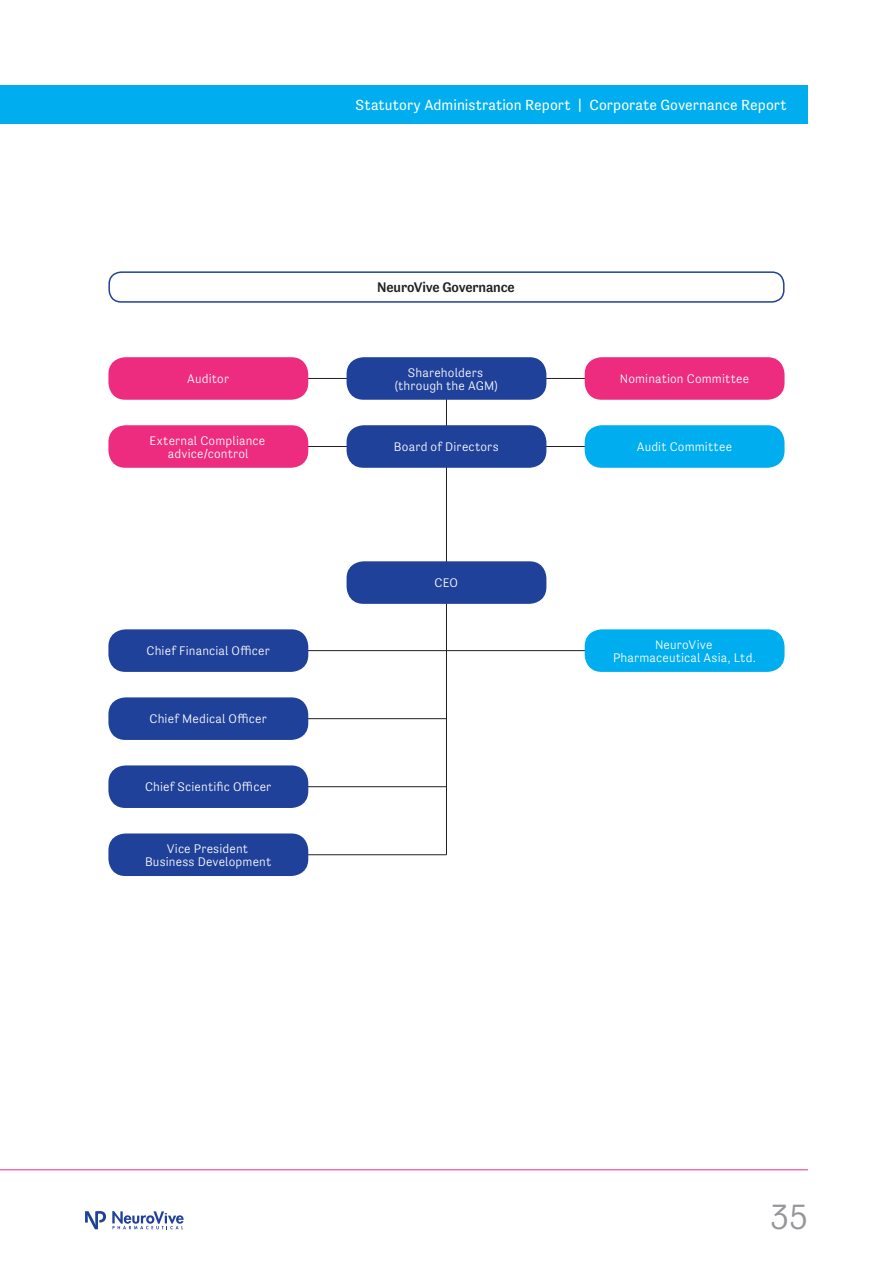
<style>
.page{position:relative;width:893px;height:1263px;background:#fff}
.page>*{position:absolute;margin:0;border:0;box-sizing:border-box;transform-origin:0 0}
.t1{font:300 36px "Tenso";color:#939598}
.t2{font:15px "Tenso";letter-spacing:.005em;color:#fff}
.t3{font:500 14.25px "Tenso";letter-spacing:-.01em;color:#231f20}
.t4{font:300 12.75px/13.5px "Tenso";letter-spacing:.015em;color:#fff;text-align:center}
</style>
<div class="page">
<hr style="left:0;top:1169px;width:808px;height:1px;background:#ee2c7f">
<svg style="left:112px;top:1211px;width:72px;height:18px"></svg>
<svg style="left:85px;top:1211px;width:21px;height:18px"></svg>
<div style="left:0;top:85px;width:808px;height:38px;background:#00aeef"></div>
<hr style="left:303px;top:446px;width:291px;height:1px;background:#231f20">
<hr style="left:303px;top:378px;width:291px;height:1px;background:#231f20">
<hr style="left:303px;top:786px;width:143px;height:1px;background:#231f20">
<hr style="left:303px;top:854px;width:143px;height:1px;background:#231f20">
<hr style="left:303px;top:718px;width:143px;height:1px;background:#231f20">
<hr style="left:303px;top:650px;width:291px;height:1px;background:#231f20">
<hr style="left:446px;top:378px;width:1px;height:477px;background:#231f20">
<div style="left:347px;top:357px;width:199px;height:43px;background:#20419a;border-radius:17px"></div>
<div style="left:347px;top:425px;width:199px;height:43px;background:#20419a;border-radius:17px"></div>
<div style="left:108px;top:357px;width:200px;height:43px;background:#ee2c7f;border-radius:17px"></div>
<div style="left:585px;top:357px;width:199px;height:43px;background:#ee2c7f;border-radius:17px"></div>
<div style="left:108px;top:425px;width:200px;height:43px;background:#ee2c7f;border-radius:17px"></div>
<div style="left:585px;top:425px;width:199px;height:43px;background:#00aeef;border-radius:17px"></div>
<div style="left:347px;top:561px;width:199px;height:43px;background:#20419a;border-radius:17px"></div>
<div style="left:108px;top:629px;width:200px;height:43px;background:#20419a;border-radius:17px"></div>
<div style="left:585px;top:629px;width:199px;height:43px;background:#00aeef;border-radius:17px"></div>
<div style="left:108px;top:697px;width:200px;height:43px;background:#20419a;border-radius:17px"></div>
<div style="left:108px;top:765px;width:200px;height:43px;background:#20419a;border-radius:17px"></div>
<div style="left:108px;top:833px;width:200px;height:43px;background:#20419a;border-radius:17px"></div>
<div style="left:108px;top:271px;width:676px;height:32px;border:2px solid #20419a;border-radius:12px"></div>
<p class="t2" style="left:356px;top:96px;width:433px">Statutory Administration Report | Corporate Governance Report</p>
<p class="t3" style="left:377px;top:279px;width:139px">NeuroVive Governance</p>
<p class="t4" style="left:395px;top:365px;width:105px">Shareholders (through the AGM)</p>
<p class="t4" style="left:187px;top:372px;width:43px">Auditor</p>
<p class="t4" style="left:620px;top:372px;width:131px">Nomination Committee</p>
<p class="t4" style="left:150px;top:433px;width:117px">External Compliance advice/control</p>
<p class="t4" style="left:637px;top:440px;width:97px">Audit Committee</p>
<p class="t4" style="left:394px;top:440px;width:106px">Board of Directors</p>
<p class="t4" style="left:435px;top:576px;width:25px">CEO</p>
<p class="t4" style="left:147px;top:644px;width:125px">Chief Financial Officer</p>
<p class="t4" style="left:613px;top:637px;width:144px">NeuroVive<br>Pharmaceutical Asia, Ltd.</p>
<p class="t4" style="left:150px;top:712px;width:119px">Chief Medical Officer</p>
<p class="t4" style="left:145px;top:780px;width:128px">Chief Scientific Officer</p>
<p class="t4" style="left:145px;top:842px;width:128px">Vice President<br>Business Development</p>
<h1 class="t1" style="left:770px;top:1196px;width:39px">35</h1>
</div>
